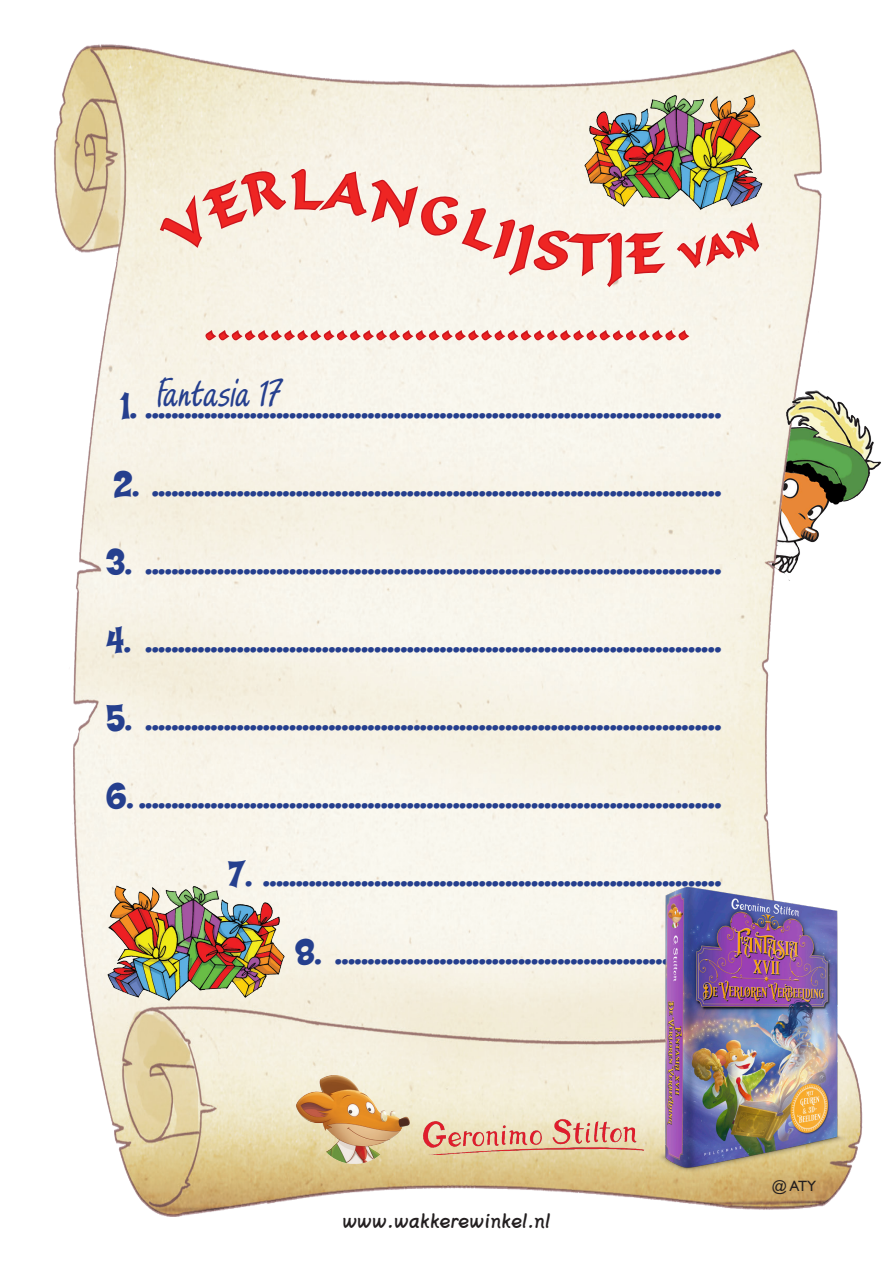
<style>
.page{position:relative;width:893px;height:1263px;background:#fff}
.page>*{position:absolute;margin:0;border:0;box-sizing:border-box;transform-origin:0 0}
.t1{font:62.7px "Ondine LT";color:#ee2523}
.testo_Geronimo{font:45px "Ondine LT";color:#ee2523}
.t2{font:italic 45px "Scripture";color:#253f8e}
.testo_Geronimo-2{font:38.7px "Coop Flaired";color:#253f8e}
.t3{font:21px "Plain Pensle X Bold";color:#231f20}
.t4{font:15px "Gill Alt One";color:#231f20}
</style>
<div class="page">
<img style="left:866px;top:426px;width:15px;height:59px">
<img style="left:54px;top:44px;width:812px;height:1173px">
<svg style="left:203px;top:327px;width:488px;height:15px;background:#eab2ad"></svg>
<img style="left:569px;top:77px;width:207px;height:147px">
<img style="left:94px;top:867px;width:207px;height:147px">
<img style="left:776px;top:361px;width:49px;height:64px">
<img style="left:415px;top:1101px;width:187px;height:53px">
<img style="left:295px;top:1067px;width:120px;height:103px">
<img style="left:602px;top:842px;width:264px;height:345px">
<svg style="left:158px;top:124px;width:511px;height:165px;background:#ecd8cb"></svg>
<svg style="left:675px;top:219px;width:86px;height:52px;background:#edc3bc"></svg>
<h1 class="t1" style="left:571px;top:215px;width:55px">TJ</h1>
<p class="testo_Geronimo" style="left:205px;top:297px;width:485px">.....................................</p>
<p class="t2" style="left:155px;top:371px;width:134px">Fantasia17</p>
<p class="testo_Geronimo-2" style="left:120px;top:386px;width:603px">1. ........................................................................................</p>
<p class="testo_Geronimo-2" style="left:114px;top:464px;width:609px">2. .......................................................................................</p>
<p class="testo_Geronimo-2" style="left:106px;top:542px;width:616px">3. ........................................................................................</p>
<p class="testo_Geronimo-2" style="left:106px;top:620px;width:616px">4. ........................................................................................</p>
<p class="testo_Geronimo-2" style="left:106px;top:698px;width:616px">5. ........................................................................................</p>
<p class="testo_Geronimo-2" style="left:106px;top:776px;width:616px">6. .........................................................................................</p>
<p class="testo_Geronimo-2" style="left:228px;top:854px;width:495px">7. ......................................................................</p>
<p class="testo_Geronimo-2" style="left:295px;top:932px;width:427px">8. ...........................................................</p>
<p class="t3" style="left:342px;top:1208px;width:209px">www.wakkerewinkel.nl</p>
<p class="t4" style="left:772px;top:1177px;width:46px">@ ATY</p>
</div>
